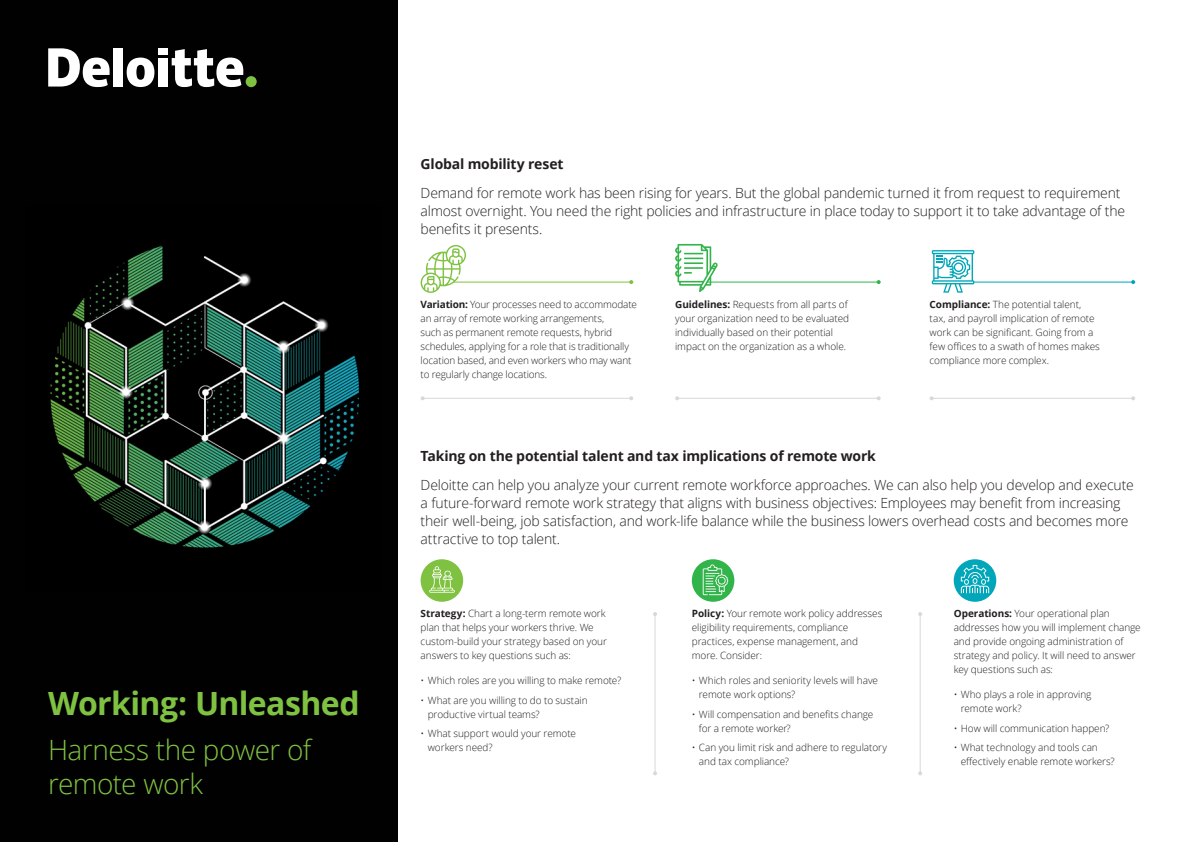
<style>
.page{position:relative;width:1191px;height:842px;background:#fff}
.page>*{position:absolute;margin:0;border:0;box-sizing:border-box;transform-origin:0 0}
.Cover_headline_bold{font:700 32px "Open Sans";letter-spacing:-.02em;color:#7fc241}
.Cover_headline_bold-2{font:300 28px/33.6px "Open Sans";letter-spacing:-.02em;color:#7fc241}
.Introduction__14_18p{font:300 14px/18px "Open Sans";letter-spacing:-.015em;color:#231f20}
.Introduction__14_18p-2{font:700 14px "Open Sans";letter-spacing:-.015em;color:#231f20}
.Body_copy__8_5_12pt{font:300 10px/14px "Open Sans";letter-spacing:-.005em;color:#231f20}
.s1{font-weight:700}
</style>
<div class="page">
<div style="left:0;top:0;width:398px;height:842px;background:#010101"></div>
<div style="left:246px;top:76px;width:11px;height:11px;background:#7fc241;border-radius:50%"></div>
<div style="left:113px;top:48px;width:10px;height:39px;background:#fff"></div>
<svg style="left:127px;top:58px;width:27px;height:29px"></svg>
<div style="left:158px;top:58px;width:10px;height:29px;background:#fff"></div>
<div style="left:158px;top:48px;width:10px;height:7px;background:#fff"></div>
<svg style="left:172px;top:49px;width:71px;height:38px"></svg>
<svg style="left:48px;top:48px;width:62px;height:39px"></svg>
<img style="left:50px;top:246px;width:309px;height:302px">
<svg style="left:420px;top:245px;width:46px;height:48px"></svg>
<hr style="left:454px;top:282px;width:177px;height:1px;background:#7fc241">
<svg style="left:629px;top:280px;width:4px;height:4px"></svg>
<hr style="left:707px;top:282px;width:171px;height:1px;background:#31b44a">
<svg style="left:876px;top:280px;width:4px;height:4px"></svg>
<hr style="left:974px;top:282px;width:159px;height:1px;background:#00a6b9">
<svg style="left:1131px;top:280px;width:4px;height:4px"></svg>
<hr style="left:931px;top:398px;width:202px;height:1px;background:#d8d9d7">
<svg style="left:1131px;top:396px;width:4px;height:4px"></svg>
<svg style="left:675px;top:244px;width:43px;height:48px"></svg>
<svg style="left:931px;top:250px;width:43px;height:43px"></svg>
<div style="left:420px;top:559px;width:43px;height:43px;background:#7fc241;border-radius:50%"></div>
<svg style="left:429px;top:566px;width:26px;height:27px"></svg>
<div style="left:692px;top:559px;width:42px;height:43px;background:#31b44a;border-radius:50%"></div>
<svg style="left:953px;top:559px;width:43px;height:43px"></svg>
<svg style="left:702px;top:564px;width:26px;height:31px"></svg>
<svg style="left:960px;top:565px;width:29px;height:28px"></svg>
<hr style="left:654px;top:614px;width:1px;height:159px;background:#d8d9d7">
<svg style="left:653px;top:612px;width:4px;height:4px"></svg>
<svg style="left:653px;top:771px;width:4px;height:4px"></svg>
<hr style="left:919px;top:614px;width:1px;height:159px;background:#d8d9d7">
<svg style="left:918px;top:612px;width:4px;height:4px"></svg>
<svg style="left:918px;top:771px;width:4px;height:4px"></svg>
<hr style="left:422px;top:398px;width:209px;height:1px;background:#d8d9d7">
<svg style="left:629px;top:396px;width:4px;height:4px"></svg>
<hr style="left:677px;top:398px;width:201px;height:1px;background:#d8d9d7">
<svg style="left:675px;top:396px;width:4px;height:4px"></svg>
<p class="Cover_headline_bold" style="left:48px;top:681px;width:313px">Working: Unleashed</p>
<p class="Cover_headline_bold-2" style="left:48px;top:732px;width:264px">Harness the power of remote work</p>
<p class="Introduction__14_18p-2" style="left:420px;top:154px;width:144px">Global mobility reset</p>
<p class="Introduction__14_18p" style="left:420px;top:184px;width:706px">Demand for remote work has been rising for years. But the global pandemic turned it from request to requirement almost overnight. You need the right policies and infrastructure in place today to support it to take advantage of the benefits it presents.</p>
<p class="Body_copy__8_5_12pt" style="left:420px;top:297px;width:218px"><span class="s1">Variation:</span> Your processes need to accommodate an array of remote working arrangements,<br>such as permanent remote requests, hybrid schedules, applying for a role that is traditionally location based, and even workers who may want to regularly change locations.</p>
<p class="Body_copy__8_5_12pt" style="left:675px;top:297px;width:175px"><span class="s1">Guidelines:</span> Requests from all parts of your organization need to be evaluated individually based on their potential impact on the organization as a whole.</p>
<p class="Body_copy__8_5_12pt" style="left:929px;top:297px;width:172px"><span class="s1">Compliance:</span> The potential talent, tax, and payroll implication of remote work can be significant. Going from a few offices to a swath of homes makes compliance more complex.</p>
<p class="Introduction__14_18p-2" style="left:420px;top:446px;width:457px">Taking on the potential talent and tax implications of remote work</p>
<p class="Introduction__14_18p" style="left:420px;top:475px;width:714px">Deloitte can help you analyze your current remote workforce approaches. We can also help you develop and execute a future-forward remote work strategy that aligns with business objectives: Employees may benefit from increasing their well-being, job satisfaction, and work-life balance while the business lowers overhead costs and becomes more attractive to top talent.</p>
<p class="Body_copy__8_5_12pt" style="left:420px;top:606px;width:188px"><span class="s1">Strategy:</span> Chart a long-term remote work plan that helps your workers thrive. We custom-build your strategy based on your answers to key questions such as:</p>
<p class="Body_copy__8_5_12pt" style="left:420px;top:673px;width:202px">• Which roles are you willing to make remote?</p>
<p class="Body_copy__8_5_12pt" style="left:428px;top:693px;width:161px;text-indent:-7px">• What are you willing to do to sustain productive virtual teams?</p>
<p class="Body_copy__8_5_12pt" style="left:428px;top:726px;width:150px;text-indent:-7px">• What support would your remote workers need?</p>
<p class="Body_copy__8_5_12pt" style="left:692px;top:606px;width:192px"><span class="s1">Policy:</span> Your remote work policy addresses eligibility requirements, compliance practices, expense management, and more. Consider:</p>
<p class="Body_copy__8_5_12pt" style="left:699px;top:673px;width:181px;text-indent:-7px">• Which roles and seniority levels will have remote work options?</p>
<p class="Body_copy__8_5_12pt" style="left:699px;top:707px;width:176px;text-indent:-7px">• Will compensation and benefits change for a remote worker?</p>
<p class="Body_copy__8_5_12pt" style="left:699px;top:740px;width:190px;text-indent:-7px">• Can you limit risk and adhere to regulatory and tax compliance?</p>
<p class="Body_copy__8_5_12pt" style="left:953px;top:606px;width:188px"><span class="s1">Operations:</span> Your operational plan addresses how you will implement change and provide ongoing administration of strategy and policy. It will need to answer key questions such as:</p>
<p class="Body_copy__8_5_12pt" style="left:960px;top:687px;width:132px;text-indent:-7px">• Who plays a role in approving remote work?</p>
<p class="Body_copy__8_5_12pt" style="left:953px;top:721px;width:157px">• How will communication happen?</p>
<p class="Body_copy__8_5_12pt" style="left:960px;top:740px;width:155px;text-indent:-7px">• What technology and tools can effectively enable remote workers?</p>
</div>
